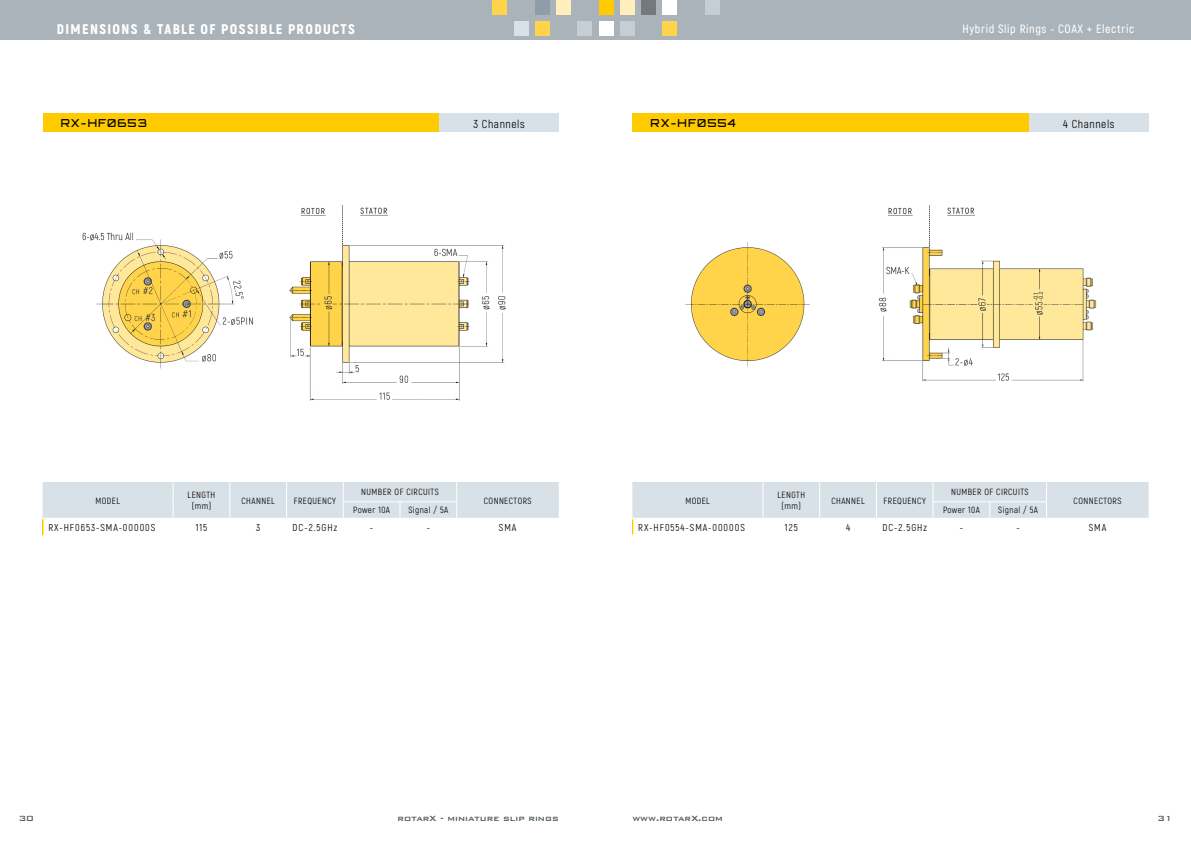
<style>
.page{position:relative;width:1191px;height:842px;background:#fff}
.page>*{position:absolute;margin:0;border:0;box-sizing:border-box;transform-origin:0 0}
.t1{font:900 14px "Akrobat";letter-spacing:.1em;color:#fff}
.t2{font:600 12px "Akrobat";letter-spacing:.05em;color:#fff}
.t3{font:11.5px "Akrobat";letter-spacing:.05em;color:#000}
.t4{font:500 11px "Orbitron";letter-spacing:.1em;color:#000}
.t5{font:10px "Akrobat";letter-spacing:.1em;color:#000}
.t6{font:500 10px "Bank Gothic BT";color:#4c565c}
.t7{font:9px/10.8px "Akrobat";letter-spacing:.05em;color:#000;text-align:center}
</style>
<div class="page">
<div style="left:0;top:0;width:1191px;height:40px;background:#aab3b9"></div>
<div style="left:705px;top:0;width:14px;height:14px;background:#c6ced3"></div>
<div style="left:663px;top:0;width:14px;height:14px;background:#fff"></div>
<div style="left:641px;top:0;width:15px;height:14px;background:#73797c"></div>
<div style="left:620px;top:0;width:14px;height:14px;background:#ffefbd"></div>
<div style="left:599px;top:0;width:14px;height:14px;background:#ffca00"></div>
<div style="left:663px;top:21px;width:14px;height:14px;background:#ffd44a"></div>
<div style="left:620px;top:21px;width:14px;height:14px;background:#c6ced3"></div>
<div style="left:599px;top:21px;width:14px;height:14px;background:#fff"></div>
<div style="left:493px;top:0;width:14px;height:14px;background:#ffd44a"></div>
<div style="left:535px;top:0;width:14px;height:14px;background:#909ca7"></div>
<div style="left:556px;top:0;width:14px;height:14px;background:#ffefbd"></div>
<div style="left:514px;top:21px;width:14px;height:14px;background:#d8e1e8"></div>
<div style="left:535px;top:21px;width:14px;height:14px;background:#ffd44a"></div>
<div style="left:578px;top:21px;width:14px;height:14px;background:#c6ced3"></div>
<img style="left:82px;top:205px;width:424px;height:196px">
<hr style="left:43px;top:519px;width:3px;height:17px;background:#ffca00">
<div style="left:43px;top:482px;width:516px;height:38px;background:#d8e1e8"></div>
<hr style="left:343px;top:518px;width:57px;height:2px;background:#fff">
<hr style="left:400px;top:518px;width:57px;height:2px;background:#fff">
<hr style="left:457px;top:518px;width:102px;height:2px;background:#fff">
<hr style="left:44px;top:520px;width:4px;height:15px;background:#fff">
<div style="left:43px;top:113px;width:396px;height:19px;background:#ffca00"></div>
<div style="left:439px;top:113px;width:119px;height:19px;background:#d8e1e8"></div>
<img style="left:685px;top:205px;width:412px;height:177px">
<hr style="left:632px;top:519px;width:3px;height:17px;background:#ffca00">
<div style="left:632px;top:482px;width:516px;height:38px;background:#d8e1e8"></div>
<hr style="left:933px;top:518px;width:56px;height:2px;background:#fff">
<hr style="left:989px;top:518px;width:57px;height:2px;background:#fff">
<hr style="left:1046px;top:518px;width:102px;height:2px;background:#fff">
<svg style="left:633px;top:520px;width:3px;height:14px"></svg>
<div style="left:632px;top:113px;width:397px;height:19px;background:#ffca00"></div>
<div style="left:1029px;top:113px;width:119px;height:19px;background:#d8e1e8"></div>
<h1 class="t1" style="left:57px;top:20px;width:300px">DIMENSIONS &amp; TABLE OF POSSIBLE PRODUCTS</h1>
<h2 class="t2" style="left:962px;top:21px;width:173px">Hybrid Slip Rings - COAX + Electric</h2>
<p class="t4" style="left:61px;top:116px;width:88px">RX-HF0653</p>
<p class="t3" style="left:473px;top:117px;width:53px">3 Channels</p>
<p class="t4" style="left:650px;top:116px;width:87px">RX-HF0554</p>
<p class="t3" style="left:1063px;top:117px;width:53px">4 Channels</p>
<p class="t7" style="left:96px;top:495px;width:26px">MODEL</p>
<p class="t7" style="left:188px;top:490px;width:29px">LENGTH (mm)</p>
<p class="t7" style="left:241px;top:495px;width:35px">CHANNEL</p>
<p class="t7" style="left:294px;top:495px;width:44px">FREQUENCY</p>
<p class="t7" style="left:361px;top:486px;width:79px">NUMBER OF CIRCUITS</p>
<p class="t7" style="left:353px;top:505px;width:38px">Power 10A</p>
<p class="t7" style="left:408px;top:505px;width:41px">Signal / 5A</p>
<p class="t7" style="left:484px;top:495px;width:49px">CONNECTORS</p>
<p class="t7" style="left:685px;top:495px;width:26px">MODEL</p>
<p class="t7" style="left:777px;top:490px;width:29px">LENGTH (mm)</p>
<p class="t7" style="left:831px;top:495px;width:35px">CHANNEL</p>
<p class="t7" style="left:883px;top:495px;width:44px">FREQUENCY</p>
<p class="t7" style="left:951px;top:486px;width:79px">NUMBER OF CIRCUITS</p>
<p class="t7" style="left:943px;top:505px;width:38px">Power 10A</p>
<p class="t7" style="left:998px;top:505px;width:41px">Signal / 5A</p>
<p class="t7" style="left:1073px;top:495px;width:49px">CONNECTORS</p>
<p class="t5" style="left:48px;top:521px;width:108px">RX-HF0653-SMA-00000S</p>
<p class="t5" style="left:196px;top:521px;width:13px">115</p>
<p class="t5" style="left:256px;top:521px;width:6px">3</p>
<p class="t5" style="left:292px;top:521px;width:46px">DC-2.5GHz</p>
<p class="t5" style="left:370px;top:521px;width:5px">-</p>
<p class="t5" style="left:427px;top:521px;width:5px">-</p>
<p class="t5" style="left:499px;top:521px;width:19px">SMA</p>
<p class="t5" style="left:638px;top:521px;width:108px">RX-HF0554-SMA-00000S</p>
<p class="t5" style="left:785px;top:521px;width:14px">125</p>
<p class="t5" style="left:846px;top:521px;width:6px">4</p>
<p class="t5" style="left:882px;top:521px;width:46px">DC-2.5GHz</p>
<p class="t5" style="left:959px;top:521px;width:5px">-</p>
<p class="t5" style="left:1016px;top:521px;width:5px">-</p>
<p class="t5" style="left:1088px;top:521px;width:19px">SMA</p>
<p class="t6" style="left:19px;top:813px;width:16px">30</p>
<p class="t6" style="left:397px;top:812px;width:163px">rotarX - miniature slip rings</p>
<p class="t6" style="left:632px;top:812px;width:92px">www.rotarX.com</p>
<p class="t6" style="left:1157px;top:813px;width:16px">31</p>
</div>
